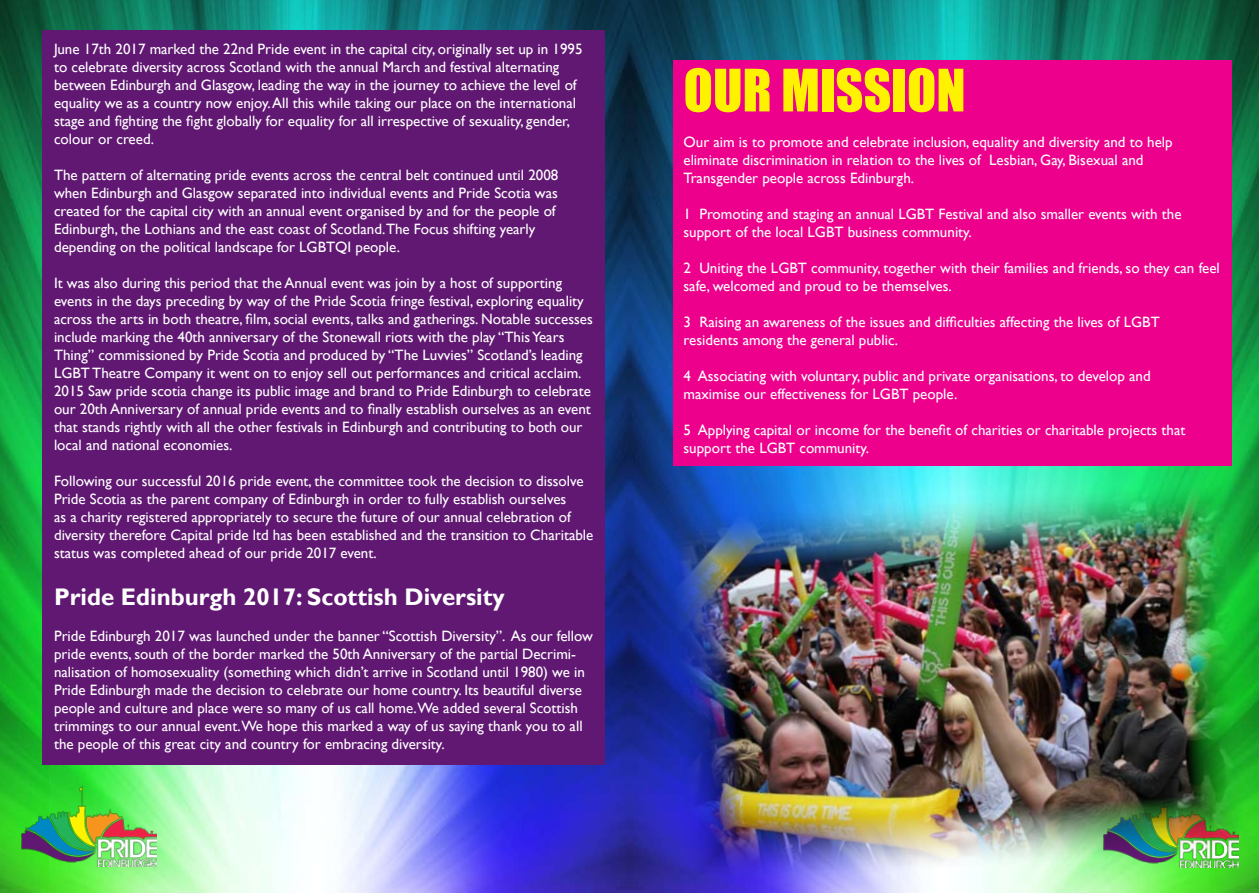
<style>
.page{position:relative;width:1259px;height:893px;background:#fff}
.page>*{position:absolute;margin:0;border:0;box-sizing:border-box;transform-origin:0 0}
.t1{font:54px "Impact";color:#fff200}
.t2{font:700 24px "Gill Sans";color:#fff}
.t3{font:15px/18px "Gill Sans";color:#fff}
</style>
<div class="page">
<img style="left:0;top:0;width:1259px;height:893px">
<img style="left:21px;top:787px;width:135px;height:80px">
<div style="left:673px;top:60px;width:558px;height:406px;background:#ec008c"></div>
<img style="left:659px;top:473px;width:600px;height:420px">
<div style="left:43px;top:30px;width:561px;height:734px;background:#601872"></div>
<p class="t3" style="left:54px;top:40px;width:530px">June 17th 2017 marked the 22nd Pride event in the capital city, originally set up in 1995 to celebrate diversity across Scotland with the annual March and festival alternating between Edinburgh and Glasgow, leading the way in the journey to achieve the level of equality we as a country now enjoy. All this while taking our place on the international stage and fighting the fight globally for equality for all irrespective of sexuality, gender, colour or creed.</p>
<p class="t3" style="left:54px;top:166px;width:506px">The pattern of alternating pride events across the central belt continued until 2008 when Edinburgh and Glasgow separated into individual events and Pride Scotia was created for the capital city with an annual event organised by and for the people of Edinburgh, the Lothians and the east coast of Scotland.The Focus shifting yearly depending on the political landscape for LGBTQI people.</p>
<p class="t3" style="left:54px;top:274px;width:540px">It was also during this period that the Annual event was join by a host of supporting events in the days preceding by way of the Pride Scotia fringe festival, exploring equality across the arts in both theatre, film, social events, talks and gatherings. Notable successes include marking the 40th anniversary of the Stonewall riots with the play “This Years Thing” commissioned by Pride Scotia and produced by “The Luvvies” Scotland’s leading LGBT Theatre Company it went on to enjoy sell out performances and critical acclaim.<br>2015 Saw pride scotia change its public image and brand to Pride Edinburgh to celebrate our 20th Anniversary of annual pride events and to finally establish ourselves as an event that stands rightly with all the other festivals in Edinburgh and contributing to both our local and national economies.</p>
<p class="t3" style="left:54px;top:472px;width:541px">Following our successful 2016 pride event, the committee took the decision to dissolve Pride Scotia as the parent company of Edinburgh in order to fully establish ourselves<br>as a charity registered appropriately to secure the future of our annual celebration of diversity therefore Capital pride ltd has been established and the transition to Charitable status was completed ahead of our pride 2017 event.</p>
<h2 class="t2" style="left:54px;top:582px;width:452px">Pride Edinburgh 2017: Scottish Diversity</h2>
<p class="t3" style="left:54px;top:627px;width:540px">Pride Edinburgh 2017 was launched under the banner “Scottish Diversity”. As our fellow pride events, south of the border marked the 50th Anniversary of the partial Decrimi&shy;nalisation of homosexuality (something which didn’t arrive in Scotland until 1980) we in Pride Edinburgh made the decision to celebrate our home country. Its beautiful diverse people and culture and place were so many of us call home.We added several Scottish trimmings to our annual event.We hope this marked a way of us saying thank you to all the people of this great city and country for embracing diversity.</p>
<h1 class="t1" style="left:683px;top:48px;width:284px">OUR MISSION</h1>
<p class="t3" style="left:683px;top:134px;width:491px">Our aim is to promote and celebrate inclusion, equality and diversity and to help eliminate discrimination in relation to the lives of Lesbian, Gay, Bisexual and<br>Transgender people across Edinburgh.</p>
<p class="t3" style="left:683px;top:206px;width:499px">1 Promoting and staging an annual LGBT Festival and also smaller events with the support of the local LGBT business community.</p>
<p class="t3" style="left:683px;top:260px;width:538px">2 Uniting the LGBT community, together with their families and friends, so they can feel safe, welcomed and proud to be themselves.</p>
<p class="t3" style="left:683px;top:314px;width:478px">3 Raising an awareness of the issues and difficulties affecting the lives of LGBT residents among the general public.</p>
<p class="t3" style="left:683px;top:368px;width:469px">4 Associating with voluntary, public and private organisations, to develop and maximise our effectiveness for LGBT people.</p>
<p class="t3" style="left:683px;top:422px;width:503px">5 Applying capital or income for the benefit of charities or charitable projects that support the LGBT community.</p>
</div>
